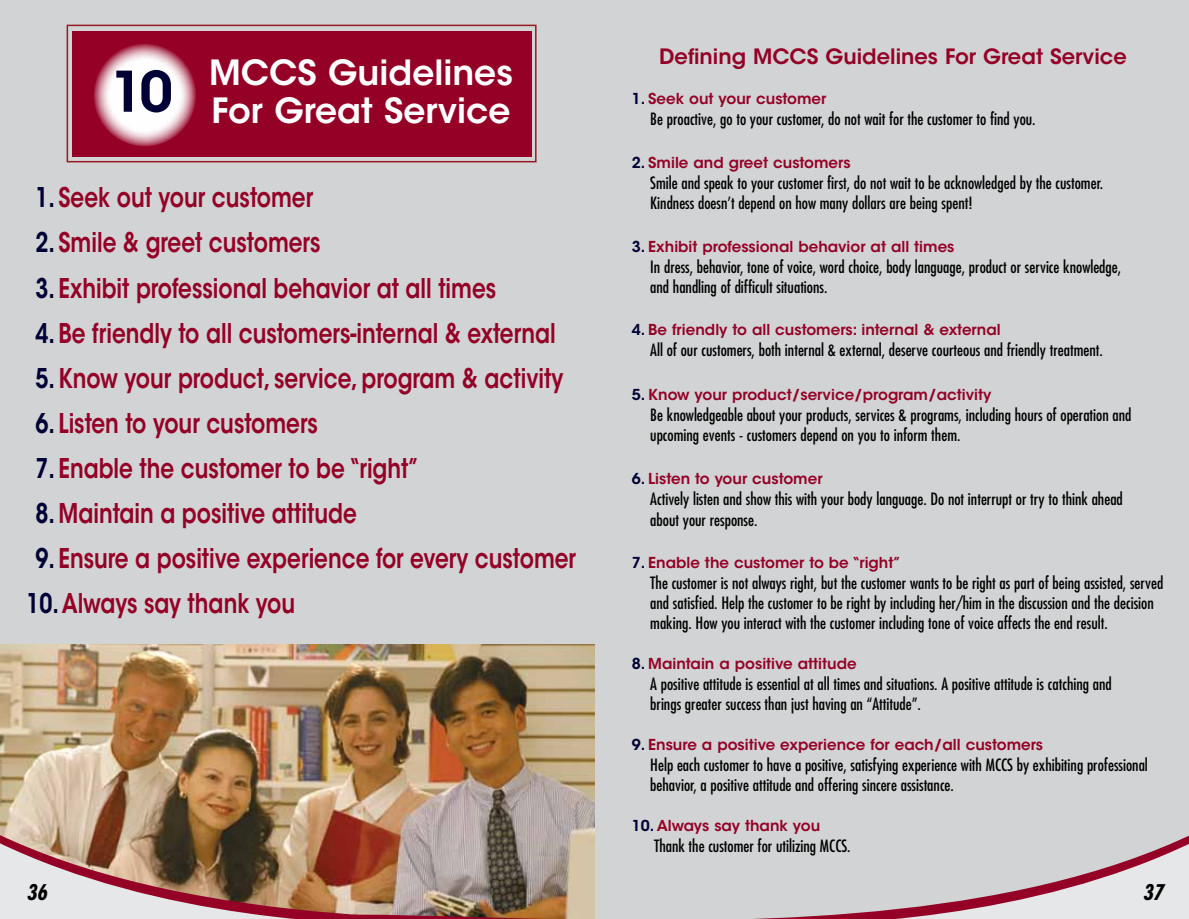
<style>
.page{position:relative;width:1189px;height:919px;background:#fff}
.page>*{position:absolute;margin:0;border:0;box-sizing:border-box;transform-origin:0 0}
.t1{font:600 55.5px "ITC Avant Garde Std";color:#000036}
.t2{font:600 34.5px/37.5px "ITC Avant Garde Std";color:#fff}
.t3{font:600 27px "ITC Avant Garde Std";color:#940026;scale:.8 1}
.t4{font:600 21px "ITC Avant Garde Std";color:#940026}
.t5{font:italic 700 condensed 21px "Futura Std";color:#000}
.t6{font:condensed 16.5px/20px "Futura Std";color:#000}
.t7{font:600 15px "ITC Avant Garde Std";color:#940026}
.s1{color:#000036}
</style>
<div class="page">
<div style="left:0;top:0;width:633px;height:918px;background:#d1d3d4"></div>
<div style="left:73px;top:31px;width:459px;height:125px;background:#940026"></div>
<svg style="left:94px;top:43px;width:102px;height:103px;background:#e8c9d1"></svg>
<div style="left:67px;top:25px;width:469px;height:137px;border:2px solid #981b1e"></div>
<img style="left:0;top:644px;width:353px;height:274px">
<div style="left:596px;top:0;width:593px;height:918px;background:#d1d3d4"></div>
<img style="left:353px;top:644px;width:242px;height:274px">
<svg style="left:778px;top:835px;width:411px;height:83px"></svg>
<h1 class="t1" style="left:110px;top:56px;width:64px">10</h1>
<h2 class="t2" style="left:209px;top:54px;width:305px">MCCS Guidelines<br>For Great Service</h2>
<h3 class="t3" style="left:35px;top:180px;width:349px"><span class="s1">1.</span> Seek out your customer</h3>
<h3 class="t3" style="left:35px;top:225px;width:358px"><span class="s1">2.</span> Smile &amp; greet customers</h3>
<h3 class="t3" style="left:35px;top:270px;width:577px"><span class="s1">3.</span> Exhibit professional behavior at all times</h3>
<h3 class="t3" style="left:35px;top:315px;width:652px"><span class="s1">4.</span> Be friendly to all customers-internal &amp; external</h3>
<h3 class="t3" style="left:35px;top:360px;width:661px"><span class="s1">5.</span> Know your product, service, program &amp; activity</h3>
<h3 class="t3" style="left:35px;top:405px;width:355px"><span class="s1">6.</span> Listen to your customers</h3>
<h3 class="t3" style="left:35px;top:450px;width:481px"><span class="s1">7.</span> Enable the customer to be “right”</h3>
<h3 class="t3" style="left:35px;top:495px;width:403px"><span class="s1">8.</span> Maintain a positive attitude</h3>
<h3 class="t3" style="left:35px;top:540px;width:677px"><span class="s1">9.</span> Ensure a positive experience for every customer</h3>
<h3 class="t3" style="left:26px;top:585px;width:338px"><span class="s1">10.</span> Always say thank you</h3>
<p class="t5" style="left:27px;top:878px;width:22px">36</p>
<p class="t4" style="left:659px;top:43px;width:469px">Defining MCCS Guidelines For Great Service</p>
<p class="t7" style="left:632px;top:89px;width:196px"><span class="s1">1.</span> Seek out your customer</p>
<p class="t6" style="left:650px;top:108px;width:387px">Be proactive, go to your customer, do not wait for the customer to find you.</p>
<p class="t7" style="left:632px;top:153px;width:220px"><span class="s1">2.</span> Smile and greet customers</p>
<p class="t6" style="left:650px;top:173px;width:454px">Smile and speak to your customer first, do not wait to be acknowledged by the customer.<br>Kindness doesn’t depend on how many dollars are being spent!</p>
<p class="t7" style="left:632px;top:237px;width:324px"><span class="s1">3.</span> Exhibit professional behavior at all times</p>
<p class="t6" style="left:650px;top:256px;width:472px">In dress, behavior, tone of voice, word choice, body language, product or service knowledge, and handling of difficult situations.</p>
<p class="t7" style="left:632px;top:319px;width:370px"><span class="s1">4.</span> Be friendly to all customers: internal &amp; external</p>
<p class="t6" style="left:650px;top:339px;width:454px">All of our customers, both internal &amp; external, deserve courteous and friendly treatment.</p>
<p class="t7" style="left:632px;top:385px;width:361px"><span class="s1">5.</span> Know your product/service/program/activity</p>
<p class="t6" style="left:650px;top:404px;width:483px">Be knowledgeable about your products, services &amp; programs, including hours of operation and upcoming events - customers depend on you to inform them.</p>
<p class="t7" style="left:632px;top:469px;width:192px"><span class="s1">6.</span> Listen to your customer</p>
<p class="t6" style="left:650px;top:488px;width:474px;line-height:21px">Actively listen and show this with your body language. Do not interrupt or try to think ahead about your response.</p>
<p class="t7" style="left:632px;top:553px;width:271px"><span class="s1">7.</span> Enable the customer to be “right”</p>
<p class="t6" style="left:650px;top:572px;width:514px">The customer is not always right, but the customer wants to be right as part of being assisted, served and satisfied. Help the customer to be right by including her/him in the discussion and the decision making. How you interact with the customer including tone of voice affects the end result.</p>
<p class="t7" style="left:632px;top:653px;width:226px"><span class="s1">8.</span> Maintain a positive attitude</p>
<p class="t6" style="left:650px;top:673px;width:463px">A positive attitude is essential at all times and situations. A positive attitude is catching and brings greater success than just having an “Attitude”.</p>
<p class="t7" style="left:632px;top:734px;width:413px"><span class="s1">9.</span> Ensure a positive experience for each/all customers</p>
<p class="t6" style="left:650px;top:754px;width:499px">Help each customer to have a positive, satisfying experience with MCCS by exhibiting professional behavior, a positive attitude and offering sincere assistance.</p>
<p class="t7" style="left:632px;top:815px;width:190px"><span class="s1">10.</span> Always say thank you</p>
<p class="t6" style="left:654px;top:835px;width:198px">Thank the customer for utilizing MCCS.</p>
<p class="t5" style="left:1133px;top:867px;width:22px">37</p>
<p class="t5" style="left:1142px;top:878px;width:22px">37</p>
</div>
